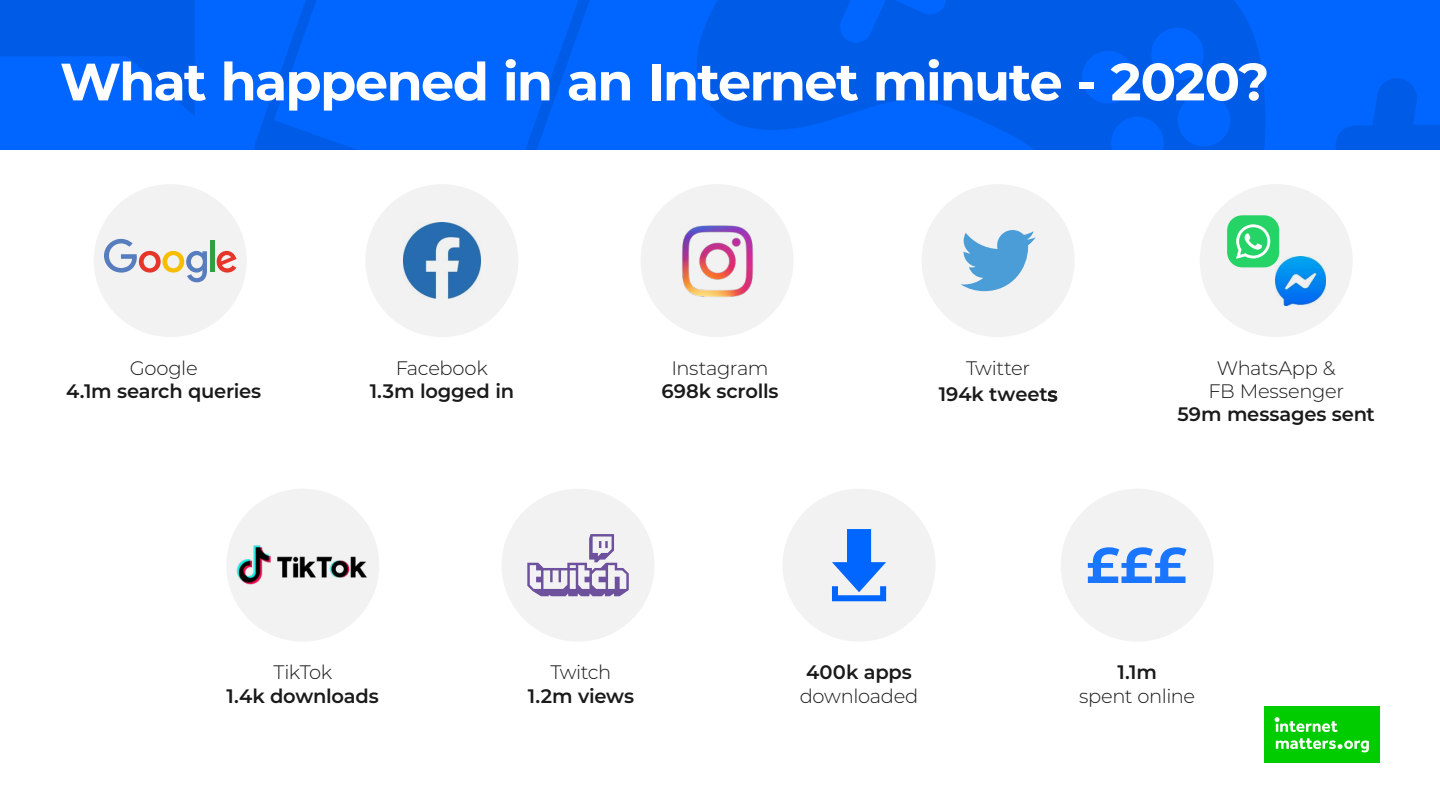
<style>
.page{position:relative;width:1440px;height:810px;background:#fff}
.page>*{position:absolute;margin:0;border:0;box-sizing:border-box;transform-origin:0 0}
.t1{font:700 52.5px "Montserrat";letter-spacing:-.035em;color:#fff}
.t2{font:600 19.5px/26.7px "Montserrat";letter-spacing:-.01em;color:#1a1a1a;text-align:center}
.t3{font:300 19.5px/23.4px "Montserrat";letter-spacing:-.02em;color:#1a1a1a;text-align:center}
.s1{font-weight:300}
.s2{font-weight:500}
</style>
<div class="page">
<div style="left:1265px;top:707px;width:115px;height:56px;background:#0c0"></div>
<svg style="left:1275px;top:717px;width:94px;height:35px"></svg>
<div style="left:0;top:0;width:1440px;height:150px;background:#06f"></div>
<svg style="left:697px;top:0;width:568px;height:150px;fill:#005ce6"></svg>
<svg style="left:0;top:0;width:195px;height:116px"></svg>
<svg style="left:254px;top:0;width:336px;height:150px"></svg>
<svg style="left:1335px;top:78px;width:105px;height:72px"></svg>
<div style="left:94px;top:184px;width:153px;height:153px;background:#f2f2f2;border-radius:50%"></div>
<svg style="left:104px;top:239px;width:103px;height:43px"></svg>
<svg style="left:217px;top:251px;width:20px;height:22px"></svg>
<hr style="left:210px;top:240px;width:4px;height:32px;background:#30a043">
<div style="left:365px;top:184px;width:153px;height:153px;background:#f2f2f2;border-radius:50%"></div>
<img style="left:404px;top:222px;width:76px;height:77px">
<div style="left:641px;top:184px;width:153px;height:153px;background:#f2f2f2;border-radius:50%"></div>
<img style="left:682px;top:225px;width:71px;height:72px">
<div style="left:1200px;top:184px;width:153px;height:153px;background:#f2f2f2;border-radius:50%"></div>
<img style="left:1276px;top:256px;width:49px;height:50px">
<svg style="left:1227px;top:215px;width:52px;height:52px"></svg>
<div style="left:922px;top:184px;width:153px;height:153px;background:#f2f2f2;border-radius:50%"></div>
<svg style="left:961px;top:230px;width:75px;height:61px"></svg>
<div style="left:226px;top:489px;width:153px;height:153px;background:#f2f2f2;border-radius:50%"></div>
<img style="left:236px;top:545px;width:131px;height:40px">
<div style="left:502px;top:489px;width:153px;height:153px;background:#f2f2f2;border-radius:50%"></div>
<svg style="left:527px;top:534px;width:102px;height:62px"></svg>
<div style="left:1061px;top:489px;width:153px;height:153px;background:#f2f2f2;border-radius:50%"></div>
<svg style="left:1088px;top:547px;width:99px;height:36px"></svg>
<div style="left:783px;top:489px;width:153px;height:153px;background:#f2f2f2;border-radius:50%"></div>
<svg style="left:832px;top:529px;width:54px;height:72px"></svg>
<h1 class="t1" style="left:60px;top:44px;width:1211px">What happened in an Internet minute - 2020?</h1>
<p class="t3" style="left:130px;top:355px;width:69px">Google</p>
<p class="t2" style="left:66px;top:377px;width:197px">4.1m search queries</p>
<p class="t3" style="left:396px;top:355px;width:93px">Facebook</p>
<p class="t2" style="left:370px;top:377px;width:146px">1.3m logged in</p>
<p class="t3" style="left:671px;top:355px;width:99px">Instagram</p>
<p class="t2" style="left:661px;top:377px;width:119px">698k scrolls</p>
<p class="t2" style="left:939px;top:353px;width:120px"><span class="s1">Twitter<br></span>194k tweet<span class="s2">s</span></p>
<p class="t3" style="left:1208px;top:355px;width:137px">WhatsApp &amp;<br>FB Messenger</p>
<p class="t2" style="left:1178px;top:400px;width:199px">59m messages sent</p>
<p class="t3" style="left:273px;top:660px;width:60px">TikTok</p>
<p class="t2" style="left:227px;top:681px;width:154px">1.4k downloads</p>
<p class="t3" style="left:550px;top:660px;width:62px">Twitch</p>
<p class="t2" style="left:528px;top:681px;width:108px">1.2m views</p>
<p class="t2" style="left:806px;top:658px;width:107px">400k apps</p>
<p class="t3" style="left:800px;top:683px;width:120px">downloaded</p>
<p class="t2" style="left:1117px;top:658px;width:41px">1.1m</p>
<p class="t3" style="left:1079px;top:683px;width:118px">spent online</p>
</div>
